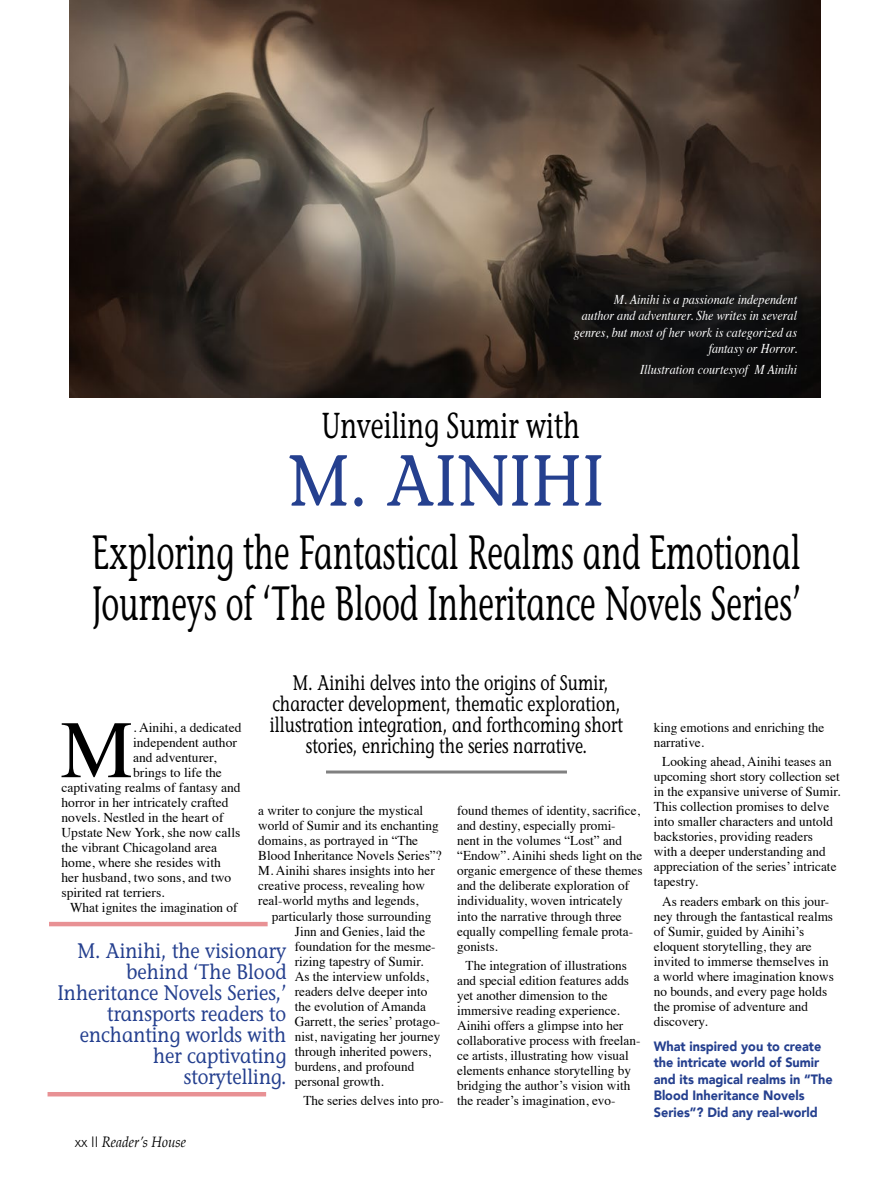
<style>
.page{position:relative;width:893px;height:1191px;background:#fff}
.page>*{position:absolute;margin:0;border:0;box-sizing:border-box;transform-origin:0 0}
.t1{font:81.45px "Times";color:#000}
.t2{font:72px "Stone Lab Normal Tr";color:#25408f;scale:.9 1}
.t3{font:48px/51px "Stone Lab Normal Tr";color:#000;scale:.65 1}
.t4{font:36px "Stone Lab Normal Tr";color:#000;scale:.72 1}
.t5{font:21px/21px "Stone Lab Normal Tr";color:#000;text-align:center;scale:.77 1}
.t6{font:21px/21px "Stone Lab Normal Tr";color:#25408f;text-align:right;scale:.89 1}
.t7{font:italic 15px "Palatino";color:#000;scale:.9 1}
.t8{font:13.5px/15px "Times";color:#000}
.t9{font:italic 13.5px/16.5px "Times";color:#fff;text-align:right;scale:.9 1}
.t10{font:900 13.5px/16.5px "Avenir";color:#25408f;scale:.94 1}
.s1{font-family:"Avenir";font-weight:300;font-style:normal;color:#fff}
.s2{font-family:"Avenir";font-weight:300;font-style:normal}
</style>
<div class="page">
<hr style="left:48px;top:1092px;width:218px;height:4px;background:#e89194">
<div style="left:49px;top:921px;width:219px;height:5px;background:#e89194"></div>
<img style="left:69px;top:0;width:752px;height:397px">
<hr style="left:326px;top:770px;width:241px;height:3px;background:#000">
<p class="t9" style="left:574px;top:290px;width:250px">M. Ainihi is a passionate independent<br>author and adventurer. She writes in several genres, but most of her work is categorized as fantasy or Horror.</p>
<p class="t9" style="left:640px;top:360px;width:176px">Illustration courtesyof M Ainihi</p>
<h3 class="t4" style="left:322px;top:403px;width:360px">Unveiling Sumir with</h3>
<h2 class="t2" style="left:288px;top:436px;width:354px">M. AINIHI</h2>
<h3 class="t3" style="left:92px;top:526px;width:1092px">Exploring the Fantastical Realms and Emotional<br>Journeys of ‘The Blood Inheritance Novels Series’</h3>
<h3 class="t5" style="left:270px;top:672px;width:460px">M. Ainihi delves into the origins of Sumir, character development, thematic exploration, illustration integration, and forthcoming short stories, enriching the series narrative.</h3>
<h1 class="t1" style="left:61px;top:673px;width:74px">M</h1>
<p class="t8" style="left:133px;top:719px;width:110px">. Ainihi, a dedicated</p>
<p class="t8" style="left:133px;top:734px;width:105px">independent author</p>
<p class="t8" style="left:133px;top:749px;width:85px">and adventurer,</p>
<p class="t8" style="left:133px;top:764px;width:90px">brings to life the</p>
<p class="t8" style="left:62px;top:779px;width:181px">captivating realms of fantasy and</p>
<p class="t8" style="left:62px;top:794px;width:169px">horror in her intricately crafted</p>
<p class="t8" style="left:62px;top:809px;width:163px">novels. Nestled in the heart of</p>
<p class="t8" style="left:62px;top:824px;width:180px">Upstate New York, she now calls</p>
<p class="t8" style="left:62px;top:839px;width:157px">the vibrant Chicagoland area</p>
<p class="t8" style="left:62px;top:854px;width:161px">home, where she resides with</p>
<p class="t8" style="left:62px;top:869px;width:171px">her husband, two sons, and two</p>
<p class="t8" style="left:62px;top:884px;width:105px">spirited rat terriers.</p>
<p class="t8" style="left:70px;top:899px;width:169px">What ignites the imagination of</p>
<p class="t8" style="left:457px;top:802px;width:187px">found themes of identity, sacrifice, and destiny, especially promi-<br>nent in the volumes “Lost” and “Endow”. Ainihi sheds light on the organic emergence of these themes and the deliberate exploration of individuality, woven intricately into the narrative through three equally compelling female prota&shy;gonists.</p>
<p class="t8" style="left:457px;top:956px;width:185px;text-indent:9px">The integration of illustrations and special edition features adds yet another dimension to the immersive reading experience.<br>Ainihi offers a glimpse into her collaborative process with freelan&shy;ce artists, illustrating how visual elements enhance storytelling by bridging the author’s vision with the reader’s imagination, evo-</p>
<p class="t8" style="left:258px;top:802px;width:185px">a writer to conjure the mystical world of Sumir and its enchanting domains, as portrayed in “The<br>Blood Inheritance Novels Series”?<br>M. Ainihi shares insights into her creative process, revealing how real-world myths and legends,</p>
<p class="t8" style="left:295px;top:907px;width:147px;text-indent:-23px">particularly those surrounding<br>Jinn and Genies, laid the foundation for the mesme&shy;rizing tapestry of Sumir.<br>As the interview unfolds, readers delve deeper into the evolution of Amanda<br>Garrett, the series’ protago&shy;nist, navigating her journey through inherited powers, burdens, and profound personal growth.</p>
<p class="t8" style="left:303px;top:1091px;width:142px">The series delves into pro-</p>
<h3 class="t6" style="left:57px;top:940px;width:259px">M. Ainihi, the visionary behind ‘The Blood<br>Inheritance Novels Series,’ transports readers to enchanting worlds with her captivating storytelling.</h3>
<p class="t7" style="left:48px;top:1129px;width:155px"><span class="s1">28xx</span><span class="s2">xx II</span> Reader’s House</p>
<p class="t8" style="left:654px;top:719px;width:172px">king emotions and enriching the narrative.</p>
<p class="t8" style="left:654px;top:753px;width:188px;text-indent:9px">Looking ahead, Ainihi teases an upcoming short story collection set in the expansive universe of Sumir.<br>This collection promises to delve into smaller characters and untold backstories, providing readers<br>with a deeper understanding and appreciation of the series’ intricate tapestry.</p>
<p class="t8" style="left:654px;top:892px;width:182px;text-indent:9px">As readers embark on this jour&shy;ney through the fantastical realms of Sumir, guided by Ainihi’s eloquent storytelling, they are invited to immerse themselves in a world where imagination knows no bounds, and every page holds the promise of adventure and discovery.</p>
<p class="t10" style="left:654px;top:1037px;width:192px">What inspired you to create the intricate world of Sumir and its magical realms in “The<br>Blood Inheritance Novels<br>Series”? Did any real-world</p>
</div>
